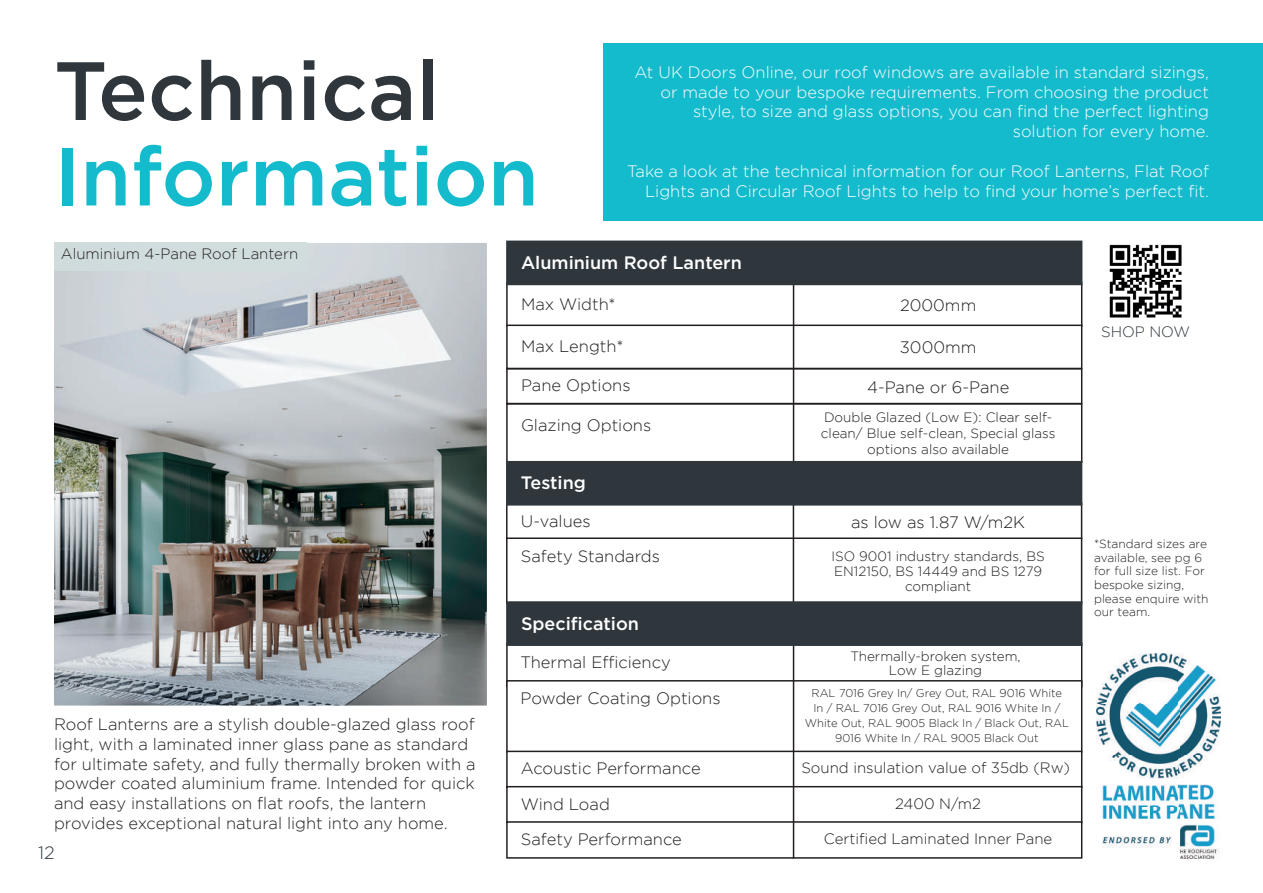
<style>
.page{position:relative;width:1263px;height:893px;background:#fff}
.page>*{position:absolute;margin:0;border:0;box-sizing:border-box;transform-origin:0 0}
.t1{font:500 82.5px "Gotham";color:#14bbcd}
.t2{font:500 82.5px "Gotham";color:#2f373d}
.t3{font:500 18px "Gotham";color:#fff}
.t4{font:300 18px "Gotham";color:#2f373d}
.t5{font:300 16.5px/19.8px "Gotham";color:#231f20}
.t6{font:300 16.5px/19.8px "Gotham";color:#fff;text-align:right}
.t7{font:300 15px "Gotham";color:#231f20}
.t8{font:300 15px "Gotham";color:#2f373d}
.t9{font:300 13.5px/15px "Gotham";color:#231f20;text-align:center}
.t10{font:300 12px/13.5px "Gotham";color:#231f20}
.t11{font:300 11.25px/15px "Gotham";color:#231f20;text-align:center}
</style>
<div class="page">
<div style="left:604px;top:43px;width:659px;height:178px;background:#14bbcd"></div>
<div style="left:506px;top:325px;width:576px;height:44px;border:2px solid #231f20"></div>
<div style="left:506px;top:368px;width:576px;height:36px;border:2px solid #231f20"></div>
<div style="left:506px;top:403px;width:576px;height:60px;border:2px solid #231f20"></div>
<hr style="left:793px;top:271px;width:1px;height:192px;background:#231f20">
<div style="left:506px;top:537px;width:576px;height:67px;border:2px solid #231f20"></div>
<hr style="left:793px;top:491px;width:1px;height:113px;background:#231f20">
<div style="left:506px;top:461px;width:576px;height:45px;background:#2f373d;border:2px solid #2f373d"></div>
<div style="left:506px;top:241px;width:576px;height:44px;background:#2f373d"></div>
<div style="left:506px;top:680px;width:576px;height:73px;border:2px solid #231f20"></div>
<div style="left:506px;top:751px;width:576px;height:37px;border:2px solid #231f20"></div>
<div style="left:506px;top:786px;width:576px;height:37px;border:2px solid #231f20"></div>
<div style="left:506px;top:821px;width:576px;height:38px;border:2px solid #231f20"></div>
<img style="left:1096px;top:653px;width:124px;height:205px">
<hr style="left:793px;top:631px;width:1px;height:228px;background:#231f20">
<div style="left:506px;top:601px;width:576px;height:45px;background:#2f373d;border:2px solid #2f373d"></div>
<img style="left:54px;top:243px;width:433px;height:463px">
<div style="left:54px;top:243px;width:252px;height:28px;background:#d0dcdd"></div>
<img style="left:1109px;top:244px;width:73px;height:74px">
<h1 class="t2" style="left:54px;top:37px;width:388px">Technical</h1>
<h1 class="t1" style="left:54px;top:122px;width:486px">Information</h1>
<p class="t6" style="left:634px;top:62px;width:576px">At UK Doors Online, our roof windows are available in standard sizings, or made to your bespoke requirements. From choosing the product style, to size and glass options, you can find the perfect lighting solution for every home.</p>
<p class="t6" style="left:627px;top:161px;width:583px">Take a look at the technical information for our Roof Lanterns, Flat Roof<br>Lights and Circular Roof Lights to help to find your home’s perfect fit.</p>
<p class="t7" style="left:61px;top:246px;width:239px">Aluminium 4-Pane Roof Lantern</p>
<p class="t5" style="left:54px;top:714px;width:423px">Roof Lanterns are a stylish double-glazed glass roof light, with a laminated inner glass pane as standard for ultimate safety, and fully thermally broken with a powder coated aluminium frame. Intended for quick and easy installations on flat roofs, the lantern provides exceptional natural light into any home.</p>
<p class="t4" style="left:38px;top:843px;width:18px">12</p>
<p class="t3" style="left:521px;top:251px;width:222px">Aluminium Roof Lantern</p>
<p class="t5" style="left:521px;top:294px;width:96px">Max Width*</p>
<p class="t5" style="left:521px;top:336px;width:104px">Max Length*</p>
<p class="t5" style="left:521px;top:375px;width:111px">Pane Options</p>
<p class="t5" style="left:521px;top:415px;width:132px">Glazing Options</p>
<p class="t3" style="left:521px;top:471px;width:67px">Testing</p>
<p class="t5" style="left:900px;top:295px;width:78px">2000mm</p>
<p class="t5" style="left:900px;top:337px;width:78px">3000mm</p>
<p class="t5" style="left:867px;top:377px;width:144px">4-Pane or 6-Pane</p>
<p class="t9" style="left:821px;top:409px;width:236px;line-height:16.2px">Double Glazed (Low E): Clear self&shy;clean/ Blue self-clean, Special glass options also available</p>
<p class="t5" style="left:521px;top:503px;width:141px;line-height:35.1px">U-values<br>Safety Standards</p>
<p class="t5" style="left:851px;top:512px;width:176px">as low as 1.87 W/m2K</p>
<p class="t9" style="left:831px;top:548px;width:215px">ISO 9001 industry standards, BS<br>EN12150, BS 14449 and BS 1279 compliant</p>
<p class="t3" style="left:521px;top:611px;width:120px">Specification</p>
<p class="t5" style="left:520px;top:652px;width:152px">Thermal Efficiency</p>
<p class="t9" style="left:850px;top:649px;width:172px;line-height:13.5px">Thermally-broken system,<br>Low E glazing</p>
<p class="t5" style="left:520px;top:688px;width:202px">Powder Coating Options</p>
<p class="t11" style="left:805px;top:685px;width:266px">RAL 7016 Grey In/ Grey Out, RAL 9016 White<br>In / RAL 7016 Grey Out, RAL 9016 White In / White Out, RAL 9005 Black In / Black Out, RAL 9016 White In / RAL 9005 Black Out</p>
<p class="t5" style="left:521px;top:758px;width:181px">Acoustic Performance</p>
<p class="t7" style="left:801px;top:760px;width:270px">Sound insulation value of 35db (Rw)</p>
<p class="t5" style="left:521px;top:794px;width:90px">Wind Load</p>
<p class="t7" style="left:895px;top:795px;width:87px">2400 N/m2</p>
<p class="t5" style="left:521px;top:829px;width:162px">Safety Performance</p>
<p class="t7" style="left:824px;top:831px;width:230px">Certified Laminated Inner Pane</p>
<p class="t8" style="left:1101px;top:323px;width:90px">SHOP NOW</p>
<p class="t10" style="left:1094px;top:537px;width:116px">*Standard sizes are available, see pg 6 for full size list. For bespoke sizing, please enquire with our team.</p>
</div>
